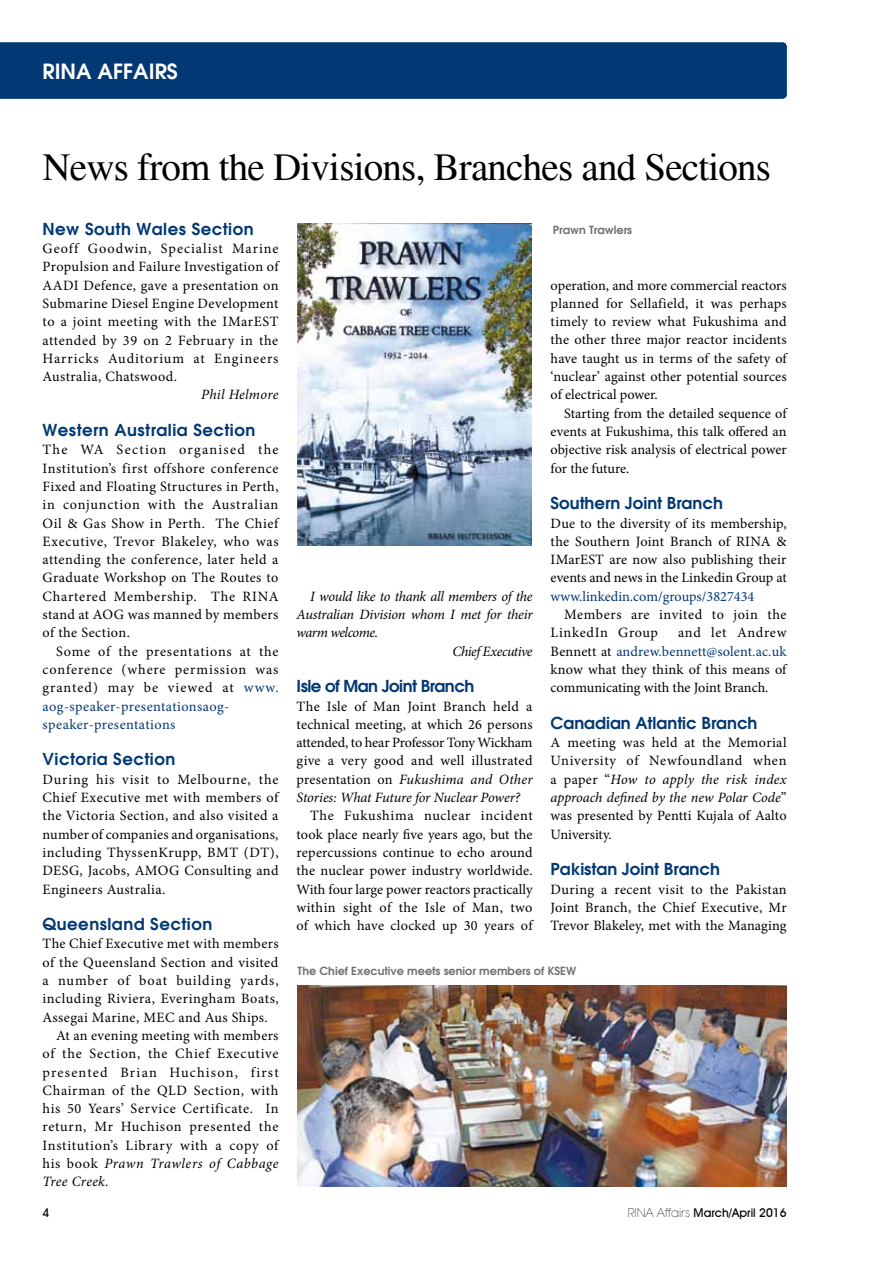
<style>
.page{position:relative;width:893px;height:1263px;background:#fff}
.page>*{position:absolute;margin:0;border:0;box-sizing:border-box;transform-origin:0 0}
.t1{font:39px "Times";letter-spacing:-.02em;color:#000}
.t2{font:600 21px "Avant Garde";color:#fff}
.t3{font:600 16.5px "Avant Garde";letter-spacing:.03em;color:#023874}
.t4{font:600 16.5px "Avant Garde";color:#023874}
.t5{font:600 16.5px "Avant Garde";letter-spacing:-.03em;color:#023874}
.t6{font:14.25px/18.3px "Minion Pro";letter-spacing:.03em;color:#000;text-align:justify}
.t7{font:14.25px/18.3px "Minion Pro";letter-spacing:.05em;color:#000}
.t8{font:italic 14.25px "Minion Pro";letter-spacing:-.02em;color:#000}
.t9{font:14.25px "Minion Pro";color:#023874}
.t10{font:14.25px "Minion Pro";letter-spacing:.055em;color:#000}
.t11{font:italic 14.25px "Minion Pro";letter-spacing:.04em;color:#000}
.t12{font:14.25px "Minion Pro";letter-spacing:.085em;color:#000}
.t13{font:14.25px "Minion Pro";letter-spacing:.065em;color:#000}
.t14{font:italic 14.25px "Minion Pro";letter-spacing:.015em;color:#000}
.t15{font:500 12px "Avant Garde IT Cby BT";color:#000}
.t16{font:600 11.25px "Avant Garde";color:#707172}
.s1{color:#023874}
.s2{font-style:normal}
.s3{font-style:italic}
.s4{font-family:"Avant Garde LT";font-weight:200}
</style>
<div class="page">
<div style="left:0;top:42px;width:787px;height:57px;background:#023874"></div>
<img style="left:298px;top:223px;width:233px;height:323px">
<img style="left:298px;top:985px;width:489px;height:201px">
<h2 class="t2" style="left:43px;top:57px;width:13px">rina</h2>
<h2 class="t2" style="left:98px;top:57px;width:13px">affairs</h2>
<h1 class="t1" style="left:43px;top:145px;width:730px">News from the Divisions, Branches and Sections</h1>
<p class="t3" style="left:43px;top:218px;width:213px">New South Wales Section</p>
<p class="t6" style="left:43px;top:239px;width:238px">Geoff Goodwin, Specialist Marine Propulsion and Failure Investigation of AADI Defence, gave a presentation on Submarine Diesel Engine Development to a joint meeting with the IMarEST attended by 39 on 2 February in the Harricks Auditorium at Engineers Australia, Chatswood.</p>
<p class="t14" style="left:201px;top:385px;width:79px">Phil Helmore</p>
<p class="t3" style="left:43px;top:419px;width:214px">Western Australia Section</p>
<p class="t6" style="left:43px;top:441px;width:238px">The WA Section organised the Institution’s first offshore conference Fixed and Floating Structures in Perth, in conjunction with the Australian Oil &amp; Gas Show in Perth. The Chief Executive, Trevor Blakeley, who was attending the conference, later held a Graduate Workshop on The Routes to Chartered Membership. The RINA stand at AOG was manned by members of the Section.</p>
<p class="t7" style="left:43px;top:642px;width:238px;text-indent:13px">Some of the presentations at the conference (where permission was granted) may be viewed at <span class="s1">www. aog-speaker-presentationsaog&shy;speaker-presentations</span></p>
<p class="t3" style="left:43px;top:748px;width:134px">Victoria Section</p>
<p class="t6" style="left:43px;top:770px;width:238px">During his visit to Melbourne, the Chief Executive met with members of the Victoria Section, and also visited a number of companies and organisations, including ThyssenKrupp, BMT (DT), DESG, Jacobs, AMOG Consulting and Engineers Australia.</p>
<p class="t3" style="left:43px;top:913px;width:171px">Queensland Section</p>
<p class="t6" style="left:43px;top:935px;width:238px">The Chief Executive met with members</p>
<p class="t6" style="left:43px;top:953px;width:237px">of the Queensland Section and visited</p>
<p class="t13" style="left:43px;top:971px;width:238px">a number of boat building yards,</p>
<p class="t6" style="left:43px;top:990px;width:238px">including Riviera, Everingham Boats,</p>
<p class="t6" style="left:43px;top:1008px;width:227px">Assegai Marine, MEC and Aus Ships.</p>
<p class="t6" style="left:56px;top:1026px;width:224px">At an evening meeting with members</p>
<p class="t10" style="left:43px;top:1044px;width:237px">of the Section, the Chief Executive</p>
<p class="t12" style="left:43px;top:1062px;width:238px">presented Brian Huchison, first</p>
<p class="t7" style="left:43px;top:1081px;width:237px">Chairman of the QLD Section, with</p>
<p class="t6" style="left:43px;top:1099px;width:238px">his 50 Years’ Service Certificate. In</p>
<p class="t7" style="left:43px;top:1118px;width:237px">return, Mr Huchison presented the</p>
<p class="t6" style="left:43px;top:1136px;width:237px">Institution’s Library with a copy of</p>
<p class="t11" style="left:43px;top:1154px;width:237px"><span class="s2">his book</span> Prawn Trawlers of Cabbage</p>
<p class="t14" style="left:43px;top:1172px;width:68px">Tree Creek.</p>
<p class="t16" style="left:553px;top:223px;width:81px">Prawn Trawlers</p>
<p class="t8" style="left:310px;top:586px;width:224px">I would like to thank all members of the</p>
<p class="t8" style="left:297px;top:605px;width:238px">Australian Division whom I met for their</p>
<p class="t8" style="left:297px;top:623px;width:83px">warm welcome.</p>
<p class="t8" style="left:452px;top:641px;width:82px">Chief Executive</p>
<p class="t5" style="left:297px;top:675px;width:179px">Isle of Man Joint Branch</p>
<p class="t6" style="left:297px;top:697px;width:238px">The Isle of Man Joint Branch held a technical meeting, at which 26 persons attended, to hear Professor Tony Wickham give a very good and well illustrated presentation on <span class="s3">Fukushima and Other Stories: What Future for Nuclear Power?</span></p>
<p class="t6" style="left:297px;top:807px;width:238px;text-indent:13px">The Fukushima nuclear incident took place nearly five years ago, but the repercussions continue to echo around the nuclear power industry worldwide.<br>With four large power reactors practically within sight of the Isle of Man, two of which have clocked up 30 years of</p>
<p class="t6" style="left:551px;top:276px;width:238px">operation, and more commercial reactors planned for Sellafield, it was perhaps timely to review what Fukushima and the other three major reactor incidents have taught us in terms of the safety of ‘nuclear’ against other potential sources of electrical power.</p>
<p class="t6" style="left:551px;top:404px;width:238px;text-indent:13px">Starting from the detailed sequence of events at Fukushima, this talk offered an objective risk analysis of electrical power for the future.</p>
<p class="t4" style="left:551px;top:492px;width:174px">Southern Joint Branch</p>
<p class="t6" style="left:551px;top:514px;width:238px">Due to the diversity of its membership, the Southern Joint Branch of RINA &amp; IMarEST are now also publishing their events and news in the Linkedin Group at</p>
<p class="t9" style="left:551px;top:587px;width:205px">www.linkedin.com/groups/3827434</p>
<p class="t6" style="left:551px;top:605px;width:238px;text-indent:13px">Members are invited to join the<br>LinkedIn Group</p>
<p class="t6" style="left:551px;top:624px;width:237px;text-indent:128px">and let Andrew Bennett at <span class="s1">andrew.bennett@solent.ac.uk </span>know what they think of this means of communicating with the Joint Branch.</p>
<p class="t4" style="left:551px;top:712px;width:208px">Canadian Atlantic Branch</p>
<p class="t6" style="left:551px;top:733px;width:238px">A meeting was held at the Memorial University of Newfoundland when a paper “<span class="s3">How to apply the risk index approach defined by the new Polar Code</span>” was presented by Pentti Kujala of Aalto University.</p>
<p class="t4" style="left:551px;top:858px;width:171px">Pakistan Joint Branch</p>
<p class="t6" style="left:551px;top:880px;width:238px">During a recent visit to the Pakistan Joint Branch, the Chief Executive, Mr Trevor Blakeley, met with the Managing</p>
<p class="t16" style="left:298px;top:964px;width:280px">The Chief Executive meets senior members of KSEW</p>
<p class="t15" style="left:43px;top:1205px;width:8px">4</p>
<p class="t15" style="left:628px;top:1205px;width:160px"><span class="s4">Rina Affairs</span> March/April 2016</p>
</div>
